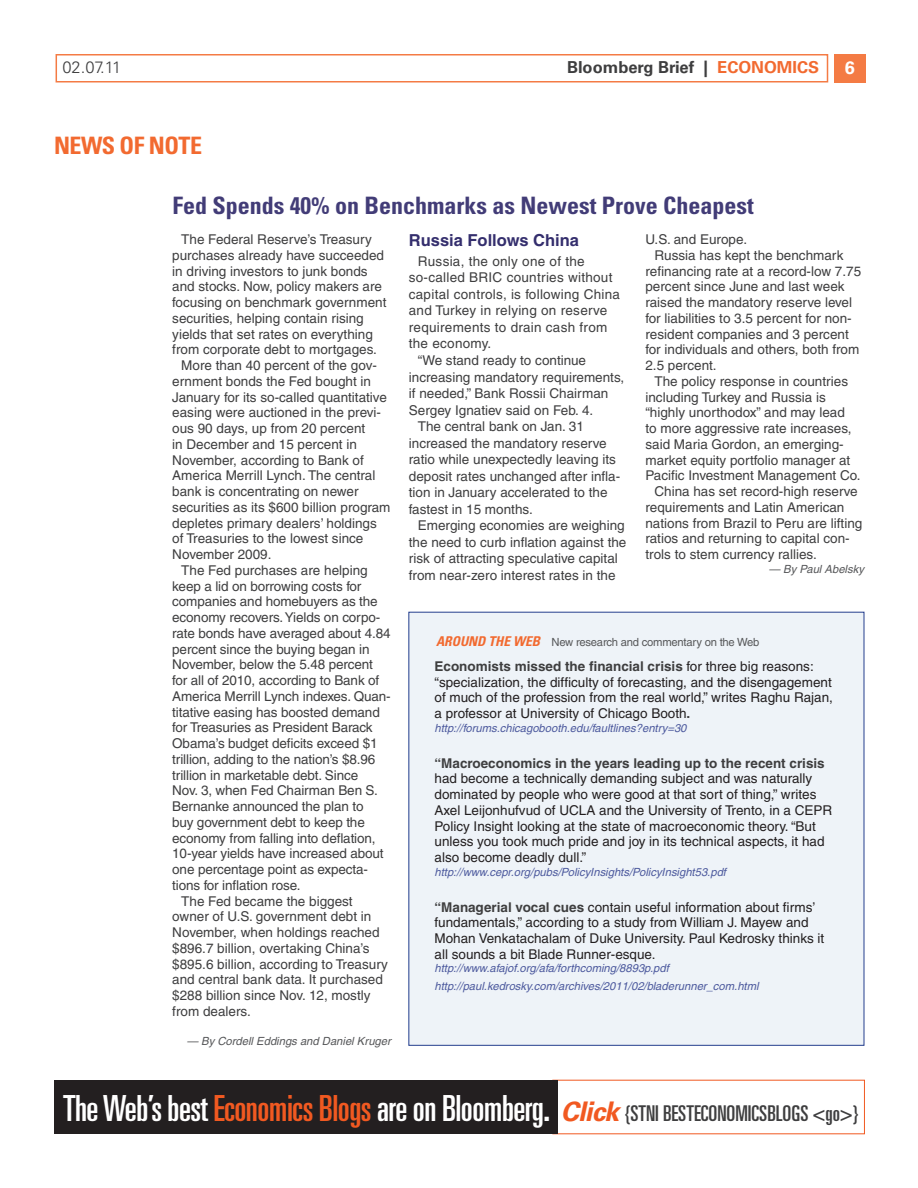
<style>
.page{position:relative;width:918px;height:1188px;background:#fff}
.page>*{position:absolute;margin:0;border:0;box-sizing:border-box;transform-origin:0 0}
.t1{font:ultra-condensed 36px "Univers";letter-spacing:-.015em;color:#fff}
._11_BlueHead-UBC16_1{font:700 condensed 24px "Univers";color:#423c77}
.S2_OranHeads_UBC_20{font:700 condensed 24px "Univers";letter-spacing:-.02em;color:#f26a30}
.S3_OrangeSubHead_UBC{font:ultra-condensed 21.75px "Univers";color:#3e3e3f}
.t2{font:700 18px "Univers";color:#fff}
.t3{font:700 16.5px "Univers";color:#3e3e3f}
._08_BLUE_HEADS_H11_1{font:700 16.5px "Helvetica";color:#342e6d}
.t4{font:300 16.5px "Univers";color:#3e3e3f}
._18_Indent_Left-H9_1{font:13.5px/15.8px "Helvetica";color:#3e3e3f}
._12_NM_Left_Space-H9{font:13.5px/15.8px "Helvetica";color:#231f20}
._18_Indent_Left-H9_1-2{font:13.5px/16.5px "Helvetica";letter-spacing:.02em;color:#3e3e3f}
._24_HO_Blue_7_5_9{font:italic 11.25px "Helvetica";color:#4d5a9e}
._16_Byline_Footer_HI{font:italic 11.25px "Helvetica";color:#57585a}
.S3_OrangeSubHead_UBC-2{font:11.25px "Helvetica";color:#57585a}
.s1{color:#f26a30}
.s2{font-family:"Univers";font-weight:700;font-style:italic;font-stretch:condensed;font-size:13.5px;color:#f26a30}
.s3{font-weight:700;color:#3e3e3f}
.s4{color:#f15921}
.s5{font-weight:700;font-style:italic;font-stretch:normal;font-size:27px;color:#f15921}
</style>
<div class="page">
<div style="left:54px;top:1080px;width:503px;height:54px;background:#231f20"></div>
<div style="left:409px;top:612px;width:455px;height:433px;background:#eef3f8"></div>
<div style="left:56px;top:54px;width:772px;height:28px;border:2px solid #f47b44"></div>
<div style="left:834px;top:54px;width:32px;height:28px;background:#f47b44"></div>
<p class="t4" style="left:62px;top:58px;width:60px">02.07.11</p>
<p class="t3" style="left:567px;top:58px;width:163px">Bloomberg Brief | <span class="s1">ECONOMICS</span></p>
<h3 class="t2" style="left:845px;top:57px;width:12px">6</h3>
<p class="S2_OranHeads_UBC_20" style="left:54px;top:131px;width:150px">News OF Note</p>
<p class="_11_BlueHead-UBC16_1" style="left:173px;top:191px;width:583px">Fed Spends 40% on Benchmarks as Newest Prove Cheapest</p>
<p class="_18_Indent_Left-H9_1" style="left:645px;top:231px;width:103px">U.S. and Europe.</p>
<p class="_18_Indent_Left-H9_1" style="left:645px;top:247px;width:217px;text-indent:9px">Russia has kept the benchmark refinancing rate at a record-low 7.75 percent since June and last week raised the mandatory reserve level for liabilities to 3.5 percent for non&shy;resident companies and 3 percent for individuals and others, both from<br>2.5 percent.</p>
<p class="_18_Indent_Left-H9_1" style="left:645px;top:373px;width:217px;text-indent:9px">The policy response in countries including Turkey and Russia is “highly unorthodox” and may lead<br>to more aggressive rate increases, said Maria Gordon, an emerging&shy;market equity portfolio manager at Pacific I nvestment Management Co.</p>
<p class="_18_Indent_Left-H9_1" style="left:645px;top:483px;width:218px;text-indent:9px">China has set record-high reserve requirements and Latin American nations from Brazil to Peru are lifting ratios and returning to capital con&shy;trols to stem currency rallies.</p>
<p class="_16_Byline_Footer_HI" style="left:769px;top:562px;width:97px">— By Paul Abelsky</p>
<p class="_08_BLUE_HEADS_H11_1" style="left:409px;top:230px;width:172px">Russia Follows China</p>
<p class="_18_Indent_Left-H9_1" style="left:409px;top:253px;width:177px;line-height:16.5px;text-indent:9px">Russia, the only one of the so-called BRIC</p>
<p class="_18_Indent_Left-H9_1" style="left:172px;top:231px;width:216px;text-indent:9px">The Federal Reserve’s Treasury purchases already have succeeded in driving investors to junk bonds and stocks. Now, policy makers are focusing on benchmark government securities, helping contain rising yields that set rates on everything from corporate debt to mortgages.</p>
<p class="_18_Indent_Left-H9_1" style="left:172px;top:357px;width:220px;text-indent:9px">More than 40 percent of the gov&shy;ernment bonds the Fed bought in<br>January for its so-called quantitative easing were auctioned in the previ&shy;ous 90 days, up from 20 percent<br>in December and 15 percent in<br>November, according to Bank of<br>America Merrill Lynch. The central bank is concentrating on newer securities as its $600 billion program depletes primary dealers’ holdings of Treasuries to the lowest since<br>November 2009.</p>
<p class="_18_Indent_Left-H9_1" style="left:172px;top:562px;width:220px;text-indent:9px">The Fed purchases are helping keep a lid on borrowing costs for companies and homebuyers as the economy recovers. Yields on corpo&shy;rate bonds have averaged about 4.84 percent since the buying began in November, below the 5.48 percent for all of 2010, according to Bank of America Merrill Lynch indexes. Quan&shy;titative easing has boosted demand for Treasuries as President Barack Obama’s budget deficits exceed $1 trillion, adding to the nation’s $8.96 trillion in marketable debt. Since<br>Nov. 3, when Fed Chairman Ben S.<br>Bernanke announced the plan to<br>buy government debt to keep the economy from falling into deflation, 10-year yields have increased about one percentage point as expecta&shy;tions for inflation rose.</p>
<p class="_18_Indent_Left-H9_1" style="left:172px;top:893px;width:217px;text-indent:9px">The Fed became the biggest owner of U.S. government debt in<br>November, when holdings reached $896.7 billion, overtaking China’s $895.6 billion, according to Treasury and central bank data. It purchased $288 billion since Nov. 12, mostly from dealers.</p>
<p class="_16_Byline_Footer_HI" style="left:187px;top:1035px;width:205px">— By Cordell Eddings and Daniel Kruger</p>
<p class="_18_Indent_Left-H9_1-2" style="left:409px;top:269px;width:213px;text-indent:98px">countries without capital controls, is following China and Turkey in relying on reserve requirements to drain cash from the economy.</p>
<p class="_18_Indent_Left-H9_1" style="left:409px;top:352px;width:217px;line-height:16.5px;text-indent:9px">“We stand ready to continue increasing mandatory requirements, if needed,” Bank Rossii Chairman<br>Sergey I gnatiev said on Feb. 4.</p>
<p class="_18_Indent_Left-H9_1" style="left:409px;top:418px;width:213px;line-height:16.5px;text-indent:9px">The central bank on Jan. 31 increased the mandatory reserve ratio while unexpectedly leaving its deposit rates unchanged after infla&shy;tion in January accelerated to the fastest in 15 months.</p>
<p class="_18_Indent_Left-H9_1" style="left:409px;top:517px;width:219px;line-height:16.5px;text-indent:9px">Emerging economies are weighing the need to curb inflation against the risk of attracting speculative capital from near-zero interest rates in the</p>
<p class="S3_OrangeSubHead_UBC-2" style="left:436px;top:636px;width:325px"><span class="s2">AROUND THE WEB</span> New research and commentary on the Web</p>
<p class="_12_NM_Left_Space-H9" style="left:435px;top:658px;width:400px"><span class="s3">Economists missed the financial crisis</span> for three big reasons: “specialization, the difficulty of forecasting, and the disengagement of much of the profession from the real world,” writes Raghu Rajan, a professor at U niversity of Chicago Booth<span class="s3">.</span></p>
<p class="_24_HO_Blue_7_5_9" style="left:435px;top:721px;width:253px">http://forums.chicagobooth.edu/faultlines?entry=30</p>
<p class="_12_NM_Left_Space-H9" style="left:435px;top:755px;width:392px"><span class="s3">“Macroeconomics in the years leading up to the recent crisis </span>had become a technically demanding subject and was naturally dominated by people who were good at that sort of thing,” writes Axel Leijonhufvud of UC LA and the U niversity of Trento, in a CEPR Policy I nsight looking at the state of macroeconomic theory. “But unless you took much pride and joy in its technical aspects, it had also become deadly dull.”</p>
<p class="_24_HO_Blue_7_5_9" style="left:435px;top:865px;width:293px">http://www.cepr.org/pubs/PolicyInsights/PolicyInsight53.pdf</p>
<p class="_12_NM_Left_Space-H9" style="left:435px;top:899px;width:391px"><span class="s3">“Managerial vocal cues</span> contain useful information about firms’ fundamentals,” according to a study from William J. Mayew and Mohan Venkatachalam of Duke U niversity. Paul Kedrosky thinks it all sounds a bit Blade Runner-esque.</p>
<p class="_24_HO_Blue_7_5_9" style="left:435px;top:962px;width:236px">http://www.afajof.org/afa/forthcoming/8893p.pdf</p>
<p class="_24_HO_Blue_7_5_9" style="left:435px;top:980px;width:326px">http://paul.kedrosky.com/archives/2011/02/bladerunner_com.html</p>
<p class="t1" style="left:63px;top:1088px;width:489px">The Web’s best <span class="s4">Economics Blogs</span> are on Bloomberg.</p>
<p class="S3_OrangeSubHead_UBC" style="left:561px;top:1101px;width:111px"><span class="s5">Click</span> {STNI beste</p>
<p class="S3_OrangeSubHead_UBC" style="left:701px;top:1101px;width:158px">conomicsblogs &lt;go&gt;}</p>
</div>
